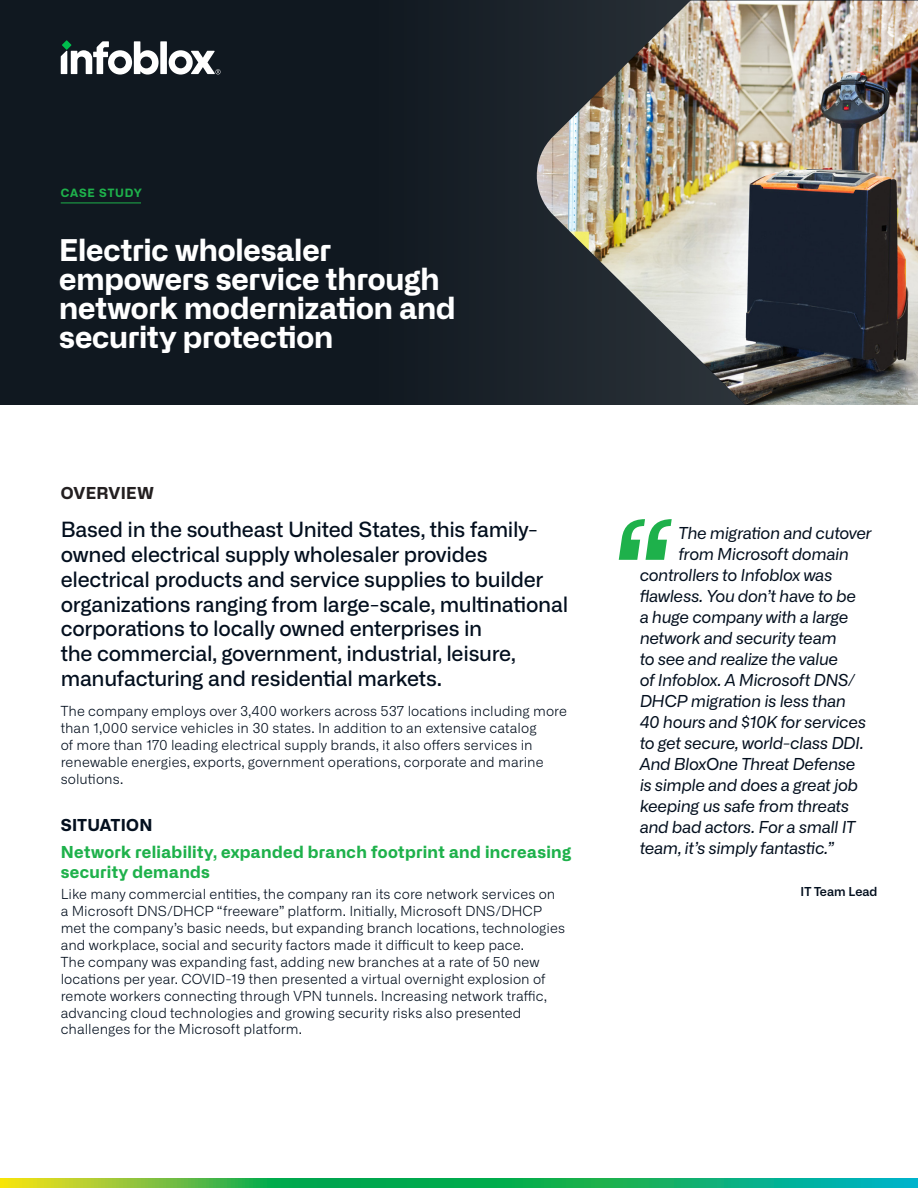
<style>
.page{position:relative;width:918px;height:1188px;background:#fff}
.page>*{position:absolute;margin:0;border:0;box-sizing:border-box;transform-origin:0 0}
.Title{font:700 30px/28.8px "Alliance No.2";letter-spacing:-.005em;color:#fff}
.Intro_sub_title{font:500 21px/24.8px "Alliance No.1";letter-spacing:-.015em;color:#030f1e}
.quote{font:italic 16.5px "Alliance No.1";letter-spacing:-.025em;color:#030f1e}
.Heading_Level_1{font:700 16.5px/20.2px "Alliance No.2";letter-spacing:.02em;color:#1eb14b}
.Section{font:700 16.5px "Alliance No.2";letter-spacing:.015em;color:#030f1e}
.Intor_Title{font:700 16.5px "Alliance No.2";letter-spacing:.02em;color:#231f20}
.Body_text{font:300 13.8px/17px "Alliance No.1";letter-spacing:.005em;color:#030f1e}
.Intro_body_text{font:300 13.8px/16.8px "Alliance No.1";letter-spacing:.005em;color:#030f1e}
.Quote_-_Name{font:600 12.3px "Alliance No.1";color:#030f1e}
.t1{font:700 11.55px "Alliance No.2";letter-spacing:.065em;color:#1eb14b}
</style>
<div class="page">
<div style="left:0;top:0;width:918px;height:405px;background:#101820"></div>
<img style="left:535px;top:0;width:383px;height:405px">
<div style="left:160px;top:41px;width:7px;height:33px;background:#fff"></div>
<svg style="left:169px;top:50px;width:52px;height:24px"></svg>
<svg style="left:61px;top:41px;width:98px;height:33px"></svg>
<hr style="left:61px;top:203px;width:80px;height:1px;background:#1eb14b">
<svg style="left:0;top:1179px;width:918px;height:9px;background:#2eb45c"></svg>
<svg style="left:619px;top:519px;width:53px;height:41px"></svg>
<p class="t1" style="left:61px;top:185px;width:83px">CASE STUDY</p>
<p class="Title" style="left:59px;top:236px;width:398px">Electric wholesaler empowers service through network modernization and security protection</p>
<p class="Intor_Title" style="left:61px;top:482px;width:94px">OVERVIEW</p>
<p class="Intro_sub_title" style="left:61px;top:517px;width:509px">Based in the southeast United States, this family&shy;owned electrical supply wholesaler provides electrical products and service supplies to builder organizations ranging from large-scale, multinational corporations to locally owned enterprises in<br>the commercial, government, industrial, leisure, manufacturing and residential markets.</p>
<p class="Intro_body_text" style="left:61px;top:703px;width:508px">The company employs over 3,400 workers across 537 locations including more than 1,000 service vehicles in 30 states. In addition to an extensive catalog<br>of more than 170 leading electrical supply brands, it also offers services in renewable energies, exports, government operations, corporate and marine solutions.</p>
<p class="Section" style="left:61px;top:814px;width:93px">SITUATION</p>
<p class="Heading_Level_1" style="left:61px;top:842px;width:512px">Network reliability, expanded branch footprint and increasing security demands</p>
<p class="Body_text" style="left:61px;top:886px;width:506px">Like many commercial entities, the company ran its core network services on a Microsoft DNS/DHCP “freeware” platform. Initially, Microsoft DNS/DHCP met the company’s basic needs, but expanding branch locations, technologies and workplace, social and security factors made it difficult to keep pace.<br>The company was expanding fast, adding new branches at a rate of 50 new locations per year. COVID-19 then presented a virtual overnight explosion of remote workers connecting through VPN tunnels. Increasing network traffic, advancing cloud technologies and growing security risks also presented challenges for the Microsoft platform.</p>
<p class="quote" style="left:678px;top:523px;width:195px">The migration and cutover</p>
<p class="quote" style="left:678px;top:544px;width:172px">from Microsoft domain</p>
<p class="quote" style="left:640px;top:565px;width:194px">controllers to Infoblox was</p>
<p class="quote" style="left:640px;top:586px;width:218px">flawless. You don’t have to be</p>
<p class="quote" style="left:640px;top:607px;width:210px">a huge company with a large</p>
<p class="quote" style="left:640px;top:628px;width:198px">network and security team</p>
<p class="quote" style="left:640px;top:649px;width:200px">to see and realize the value</p>
<p class="quote" style="left:640px;top:670px;width:217px">of Infoblox. A Microsoft DNS/</p>
<p class="quote" style="left:640px;top:691px;width:208px">DHCP migration is less than</p>
<p class="quote" style="left:640px;top:712px;width:228px">40 hours and $10K for services</p>
<p class="quote" style="left:640px;top:733px;width:226px">to get secure, world-class DDI.</p>
<p class="quote" style="left:640px;top:754px;width:217px">And BloxOne Threat Defense</p>
<p class="quote" style="left:640px;top:775px;width:220px">is simple and does a great job</p>
<p class="quote" style="left:640px;top:796px;width:211px">keeping us safe from threats</p>
<p class="quote" style="left:640px;top:817px;width:217px">and bad actors. For a small IT</p>
<p class="quote" style="left:640px;top:838px;width:195px">team, it’s simply fantastic.”</p>
<p class="Quote_-_Name" style="left:801px;top:884px;width:78px">IT Team Lead</p>
</div>
